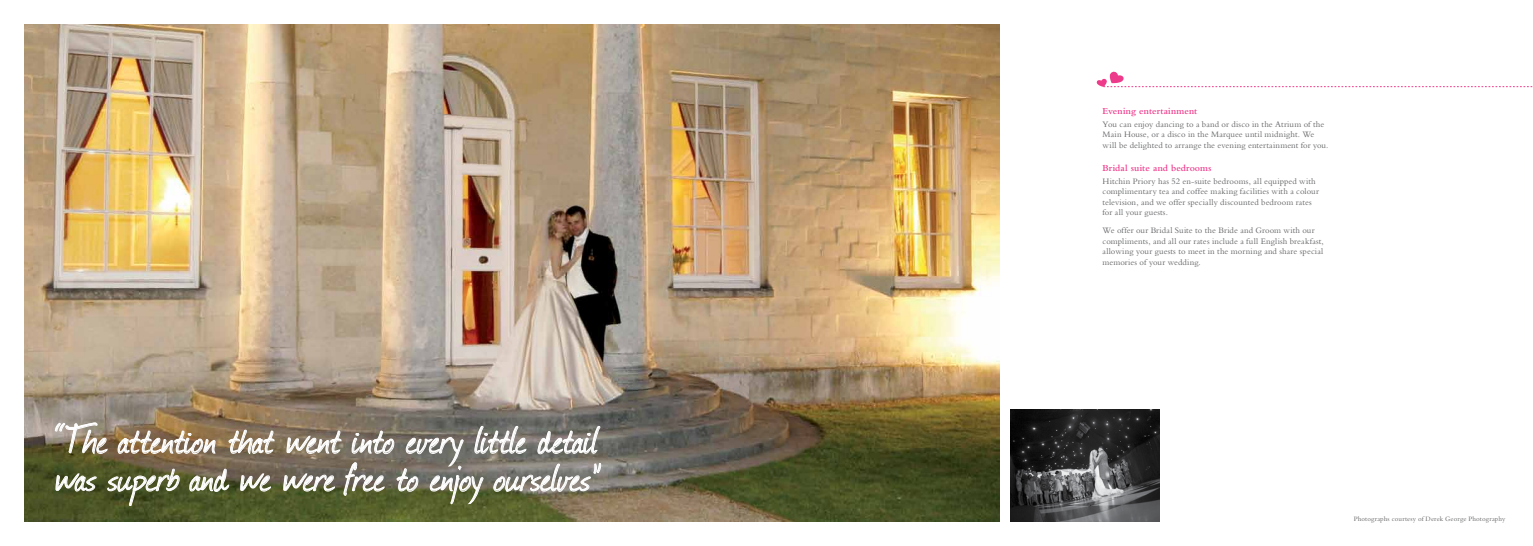
<style>
.page{position:relative;width:1533px;height:546px;background:#fff}
.page>*{position:absolute;margin:0;border:0;box-sizing:border-box;transform-origin:0 0}
.t1{font:43.93px/37.6px "Journal";color:#fff}
.t2{font:600 9.62px "Bembo";letter-spacing:.005em;color:#ee3a8b}
.t3{font:8.75px/10.5px "Bembo";letter-spacing:.01em;color:#636466}
.t4{font:7px "Bembo";letter-spacing:.015em;color:#636466}
</style>
<div class="page">
<img style="left:1010px;top:409px;width:149px;height:112px">
<img style="left:25px;top:25px;width:974px;height:496px">
<svg style="left:55px;top:422px;width:53px;height:32px;background:#9d937f"></svg>
<svg style="left:118px;top:430px;width:97px;height:24px;background:#a8937b"></svg>
<svg style="left:229px;top:429px;width:45px;height:25px"></svg>
<svg style="left:56px;top:473px;width:41px;height:18px"></svg>
<svg style="left:107px;top:468px;width:73px;height:38px;background:#686f4a"></svg>
<svg style="left:189px;top:468px;width:40px;height:24px"></svg>
<svg style="left:240px;top:473px;width:31px;height:18px"></svg>
<svg style="left:283px;top:426px;width:318px;height:78px;background:#848172"></svg>
<svg style="left:1096px;top:71px;width:437px;height:16px"></svg>
<h1 class="t1" style="left:55px;top:421px;width:549px">“The attention that went into every little detail was superb and we were free to enjoy ourselves”</h1>
<p class="t2" style="left:1102px;top:106px;width:96px">Evening entertainment</p>
<p class="t3" style="left:1102px;top:119px;width:227px">You can enjoy dancing to a band or disco in the Atrium of the<br>Main House, or a disco in the Marquee until midnight. We will be delighted to arrange the evening entertainment for you.</p>
<p class="t2" style="left:1102px;top:162px;width:110px">Bridal suite and bedrooms</p>
<p class="t3" style="left:1102px;top:176px;width:218px">Hitchin Priory has 52 en-suite bedrooms, all equipped with complimentary tea and coffee making facilities with a colour television, and we offer specially discounted bedroom rates for all your guests.</p>
<p class="t3" style="left:1102px;top:225px;width:223px">We offer our Bridal Suite to the Bride and Groom with our compliments, and all our rates include a full English breakfast, allowing your guests to meet in the morning and share special memories of your wedding.</p>
<p class="t4" style="left:1354px;top:515px;width:153px">Photographs courtesy of Derek George Photography</p>
</div>
